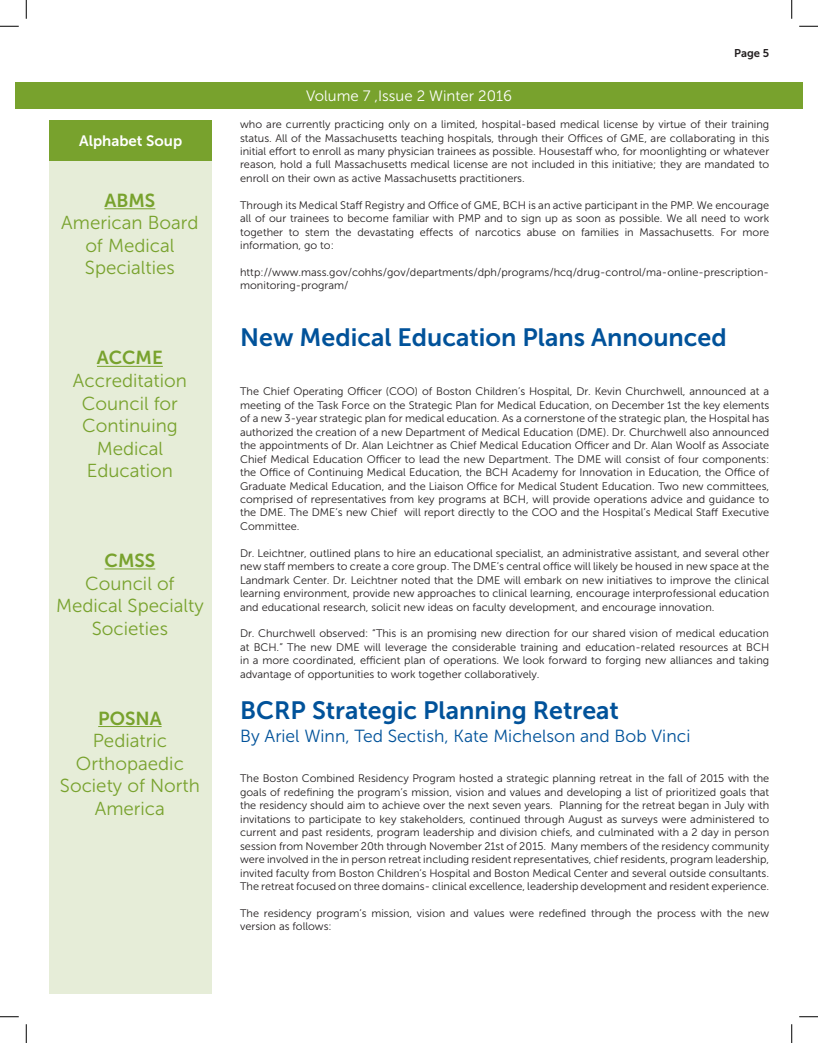
<style>
.page{position:relative;width:818px;height:1043px;background:#fff}
.page>*{position:absolute;margin:0;border:0;box-sizing:border-box;transform-origin:0 0}
.t1{font:25px "Museo Sans 700";color:#01529a}
.t2{font:18.75px/22.5px "Museo Sans 300";color:#78a22d;text-align:center}
.t3{font:18.75px "Museo Sans 700";color:#78a22d}
.t4{font:17.5px "Museo Sans 300";color:#01529a}
.t5{font:15px "Museo Sans 300";color:#fff}
.t6{font:15px "Museo Sans 700";color:#fff}
.t7{font:11.25px "Museo Sans 700";color:#231f20}
.t8{font:11px/13.5px "Museo Sans 300";color:#231f20;text-align:justify}
</style>
<div class="page">
<div style="left:49px;top:161px;width:162px;height:833px;background:#e6edd8"></div>
<div style="left:15px;top:82px;width:787px;height:26px;background:#78a22d"></div>
<div style="left:49px;top:120px;width:162px;height:41px;background:#78a22d"></div>
<hr style="left:104px;top:208px;width:51px;height:1px;background:#78a22d">
<hr style="left:97px;top:366px;width:66px;height:1px;background:#78a22d">
<hr style="left:105px;top:568px;width:50px;height:1px;background:#78a22d">
<hr style="left:98px;top:726px;width:64px;height:1px;background:#78a22d">
<svg style="left:0;top:25px;width:19px;height:2px"></svg>
<svg style="left:799px;top:25px;width:19px;height:2px"></svg>
<svg style="left:0;top:1016px;width:19px;height:1px"></svg>
<svg style="left:799px;top:1016px;width:19px;height:1px"></svg>
<svg style="left:25px;top:0;width:2px;height:19px"></svg>
<svg style="left:25px;top:1024px;width:2px;height:18px"></svg>
<svg style="left:791px;top:0;width:1px;height:19px"></svg>
<svg style="left:791px;top:1024px;width:1px;height:18px"></svg>
<p class="t6" style="left:79px;top:133px;width:104px">Alphabet Soup</p>
<p class="t3" style="left:104px;top:190px;width:52px">ABMS</p>
<p class="t2" style="left:61px;top:212px;width:139px">American Board of Medical<br>Specialties</p>
<p class="t3" style="left:97px;top:347px;width:67px">ACCME</p>
<p class="t2" style="left:73px;top:369px;width:115px">Accreditation<br>Council for<br>Continuing<br>Medical<br>Education</p>
<p class="t3" style="left:105px;top:550px;width:52px">CMSS</p>
<p class="t2" style="left:56px;top:572px;width:149px">Council of<br>Medical Specialty<br>Societies</p>
<p class="t3" style="left:98px;top:707px;width:65px">POSNA</p>
<p class="t2" style="left:60px;top:729px;width:141px">Pediatric<br>Orthopaedic<br>Society of North<br>America</p>
<p class="t5" style="left:306px;top:88px;width:207px">Volume 7 ,Issue 2 Winter 2016</p>
<p class="t7" style="left:734px;top:47px;width:37px">Page 5</p>
<p class="t8" style="left:240px;top:118px;width:530px">who are currently practicing only on a limited, hospital-based medical license by virtue of their training status. All of the Massachusetts teaching hospitals, through their Offices of GME, are collaborating in this initial effort to enroll as many physician trainees as possible. Housestaff who, for moonlighting or whatever reason, hold a full Massachusetts medical license are not included in this initiative; they are mandated to enroll on their own as active Massachusetts practitioners.</p>
<p class="t8" style="left:240px;top:198px;width:530px">Through its Medical Staff Registry and Office of GME, BCH is an active participant in the PMP. We encourage all of our trainees to become familiar with PMP and to sign up as soon as possible. We all need to work together to stem the devastating effects of narcotics abuse on families in Massachusetts. For more information, go to:</p>
<p class="t8" style="left:240px;top:265px;width:530px">http://www.mass.gov/cohhs/gov/departments/dph/programs/hcq/drug-control/ma-online-prescription&shy;monitoring-program/</p>
<p class="t1" style="left:240px;top:323px;width:488px">New Medical Education Plans Announced</p>
<p class="t8" style="left:240px;top:385px;width:530px">The Chief Operating Officer (COO) of Boston Children’s Hospital, Dr. Kevin Churchwell, announced at a meeting of the Task Force on the Strategic Plan for Medical Education, on December 1st the key elements of a new 3-year strategic plan for medical education. As a cornerstone of the strategic plan, the Hospital has authorized the creation of a new Department of Medical Education (DME). Dr. Churchwell also announced the appointments of Dr. Alan Leichtner as Chief Medical Education Officer and Dr. Alan Woolf as Associate Chief Medical Education Officer to lead the new Department. The DME will consist of four components: the Office of Continuing Medical Education, the BCH Academy for Innovation in Education, the Office of Graduate Medical Education, and the Liaison Office for Medical Student Education. Two new committees, comprised of representatives from key programs at BCH, will provide operations advice and guidance to the DME. The DME’s new Chief will report directly to the COO and the Hospital’s Medical Staff Executive Committee.</p>
<p class="t8" style="left:240px;top:546px;width:530px">Dr. Leichtner, outlined plans to hire an educational specialist, an administrative assistant, and several other new staff members to create a core group. The DME’s central office will likely be housed in new space at the Landmark Center. Dr. Leichtner noted that the DME will embark on new initiatives to improve the clinical learning environment, provide new approaches to clinical learning, encourage interprofessional education and educational research, solicit new ideas on faculty development, and encourage innovation.</p>
<p class="t8" style="left:240px;top:627px;width:530px">Dr. Churchwell observed: “This is an promising new direction for our shared vision of medical education at BCH.” The new DME will leverage the considerable training and education-related resources at BCH in a more coordinated, efficient plan of operations. We look forward to forging new alliances and taking advantage of opportunities to work together collaboratively.</p>
<p class="t1" style="left:240px;top:696px;width:380px">BCRP Strategic Planning Retreat</p>
<p class="t4" style="left:240px;top:726px;width:452px">By Ariel Winn, Ted Sectish, Kate Michelson and Bob Vinci</p>
<p class="t8" style="left:240px;top:772px;width:530px">The Boston Combined Residency Program hosted a strategic planning retreat in the fall of 2015 with the goals of redefining the program’s mission, vision and values and developing a list of prioritized goals that the residency should aim to achieve over the next seven years. Planning for the retreat began in July with invitations to participate to key stakeholders, continued through August as surveys were administered to current and past residents, program leadership and division chiefs, and culminated with a 2 day in person session from November 20th through November 21st of 2015. Many members of the residency community were involved in the in person retreat including resident representatives, chief residents, program leadership, invited faculty from Boston Children’s Hospital and Boston Medical Center and several outside consultants.<br>The retreat focused on three domains- clinical excellence, leadership development and resident experience.</p>
<p class="t8" style="left:240px;top:906px;width:530px">The residency program’s mission, vision and values were redefined through the process with the new version as follows:</p>
</div>
